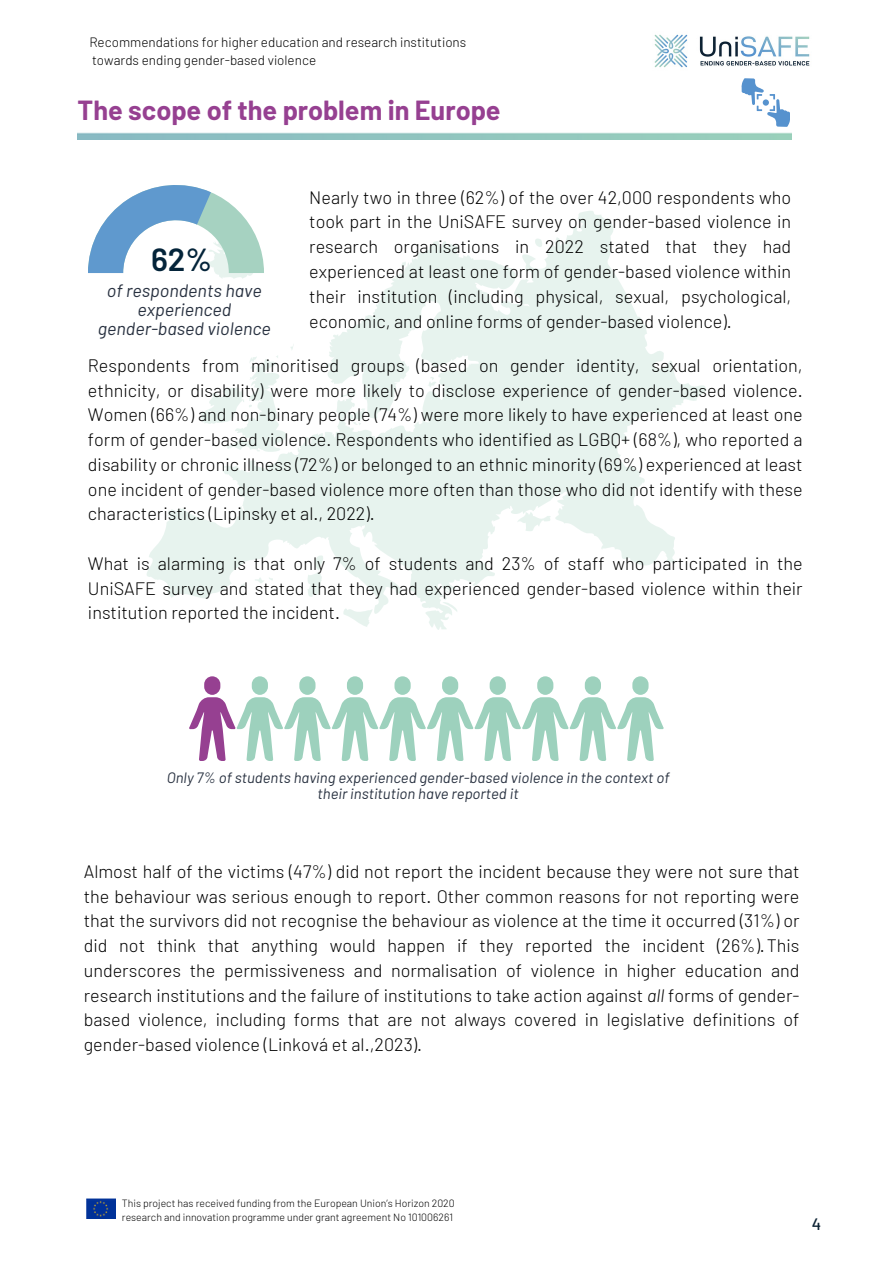
<style>
.page{position:relative;width:893px;height:1264px;background:#fff}
.page>*{position:absolute;margin:0;border:0;box-sizing:border-box;transform-origin:0 0}
.t1{font:600 31.8px "Barlow";color:#04243a}
.t2{font:700 27px "Barlow";color:#964091}
.t3{font:300 18px/24.8px "Barlow";color:#000;text-align:justify}
.t4{font:italic 18px/19.2px "Barlow";color:#293241;text-align:center}
.t5{font:500 16.5px "Barlow";color:#0d2334}
.t6{font:italic 15px/15.8px "Barlow";color:#293241;text-align:center}
.t7{font:300 13.5px "Barlow";color:#000}
.t8{font:300 10.5px "Barlow";color:#000}
.s1{font-style:italic}
</style>
<div class="page">
<svg style="left:147px;top:211px;width:559px;height:419px"></svg>
<svg style="left:255px;top:575px;width:18px;height:12px"></svg>
<svg style="left:241px;top:583px;width:5px;height:4px"></svg>
<svg style="left:306px;top:553px;width:19px;height:45px"></svg>
<svg style="left:341px;top:604px;width:31px;height:23px"></svg>
<svg style="left:195px;top:334px;width:101px;height:120px"></svg>
<svg style="left:334px;top:389px;width:34px;height:37px"></svg>
<svg style="left:442px;top:600px;width:16px;height:12px"></svg>
<svg style="left:401px;top:258px;width:6px;height:10px"></svg>
<img style="left:78px;top:112px;width:713px;height:27px">
<svg style="left:741px;top:78px;width:48px;height:49px"></svg>
<svg style="left:88px;top:185px;width:176px;height:94px"></svg>
<img style="left:654px;top:34px;width:156px;height:34px">
<img style="left:86px;top:1198px;width:29px;height:20px">
<svg style="left:189px;top:676px;width:284px;height:85px"></svg>
<p class="t7" style="left:89px;top:33px;width:378px">Recommendations for higher education and research institutions</p>
<p class="t7" style="left:92px;top:51px;width:226px">towards ending gender-based violence</p>
<p class="t2" style="left:78px;top:93px;width:424px">The scope of the problem in Europe</p>
<p class="t1" style="left:151px;top:239px;width:62px">62%</p>
<p class="t4" style="left:107px;top:280px;width:156px">of respondents have experienced</p>
<p class="t4" style="left:98px;top:318px;width:175px">gender-based violence</p>
<p class="t3" style="left:309px;top:184px;width:483px">Nearly two in three (62%) of the over 42,000 respondents who took part in the UniSAFE survey on gender-based violence in research organisations in 2022 stated that they had experienced at least one form of gender-based violence within their institution (including physical, sexual, psychological, economic, and online forms of gender-based violence).</p>
<p class="t3" style="left:88px;top:352px;width:716px">Respondents from minoritised groups (based on gender identity, sexual orientation, ethnicity, or disability) were more likely to disclose experience of gender-based violence.<br>Women (66%) and non-binary people (74%) were more likely to have experienced at least one form of gender-based violence. Respondents who identified as LGBQ+ (68%), who reported a disability or chronic illness (72%) or belonged to an ethnic minority (69%) experienced at least one incident of gender-based violence more often than those who did not identify with these characteristics (Lipinsky et al., 2022).</p>
<p class="t3" style="left:88px;top:550px;width:716px">What is alarming is that only 7% of students and 23% of staff who participated in the UniSAFE survey and stated that they had experienced gender-based violence within their institution reported the incident.</p>
<p class="t6" style="left:167px;top:769px;width:504px">Only 7% of students having experienced gender-based violence in the context of their institution have reported it</p>
<p class="t3" style="left:84px;top:858px;width:717px">Almost half of the victims (47%) did not report the incident because they were not sure that the behaviour was serious enough to report. Other common reasons for not reporting were that the survivors did not recognise the behaviour as violence at the time it occurred (31%) or did not think that anything would happen if they reported the incident (26%).This underscores the permissiveness and normalisation of violence in higher education and research institutions and the failure of institutions to take action against <span class="s1">all</span> forms of gender&shy;based violence, including forms that are not always covered in legislative definitions of gender-based violence (Linková et al.,2023).</p>
<p class="t8" style="left:122px;top:1196px;width:334px">This project has received funding from the European Union’s Horizon 2020</p>
<p class="t8" style="left:122px;top:1210px;width:332px">research and innovation programme under grant agreement No 101006261</p>
<p class="t5" style="left:811px;top:1213px;width:11px">4</p>
</div>
